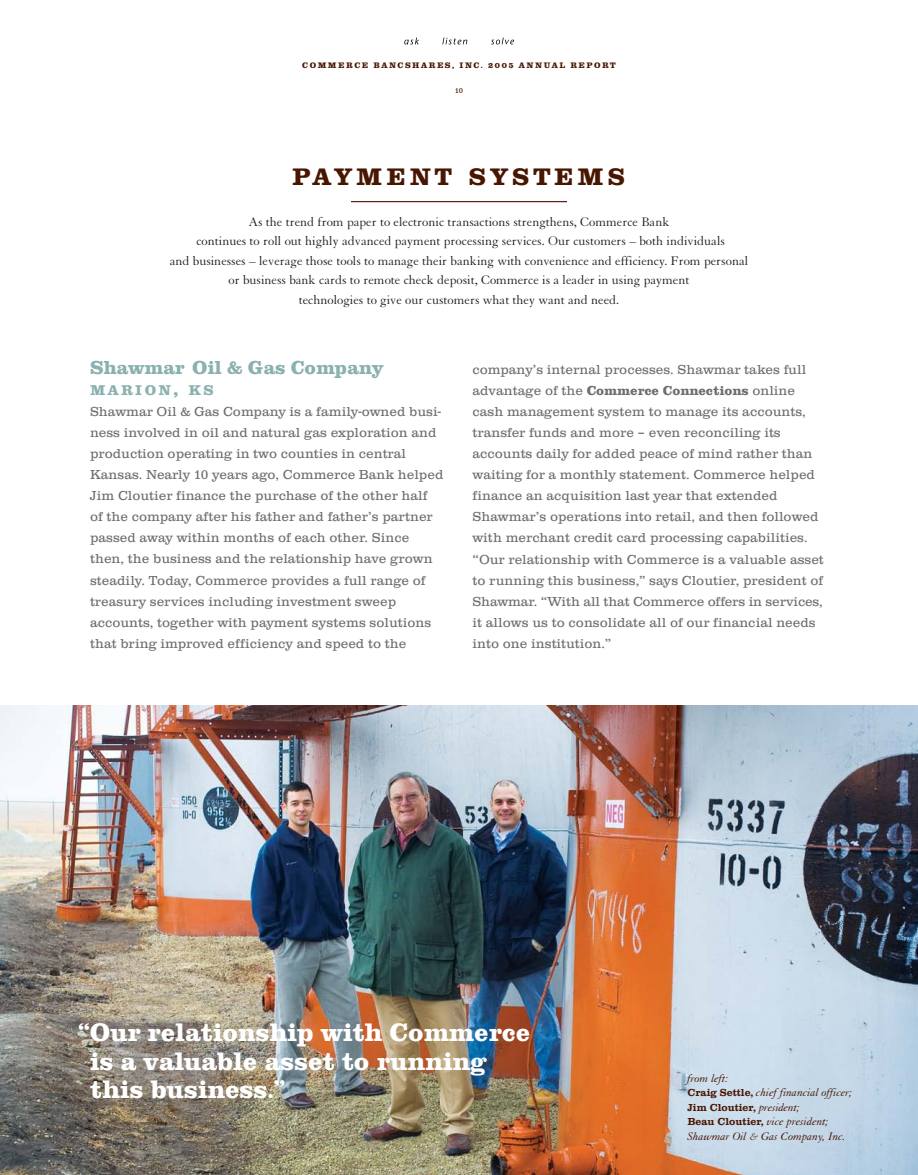
<style>
.page{position:relative;width:918px;height:1175px;background:#fff}
.page>*{position:absolute;margin:0;border:0;box-sizing:border-box;transform-origin:0 0}
.t1{font:700 26.25px/28.5px "Clarendon T Extr";color:#fff}
.t2{font:700 24.75px "Clarendon T Extr";letter-spacing:.165em;color:#481600}
.t3{font:700 19.5px "Clarendon T Extr";color:#8ab0af}
.t4{font:700 14.7px "Clarendon T Extr";letter-spacing:.165em;color:#8ab0af}
.t5{font:13.5px/21px "Clarendon T Ligh";color:#6c6e70}
.t6{font:13.5px/19.5px "Granjon";color:#231f20;text-align:center}
.t7{font:italic 12px/14.4px "Granjon";color:#481600}
.t8{font:700 10.5px "Clarendon T";color:#481600}
.t9{font:700 8.25px "Clarendon T Extr";letter-spacing:.19em;color:#481600}
.t10{font:7.5px "Clarendon T Ligh";color:#481600}
.s1{font-size:19.5px}
.s2{font-family:"Clarendon T Extr";font-weight:700}
.s3{font-family:"Clarendon T";font-weight:700;font-style:normal;font-size:10.5px}
.s4{font-family:"Granjon";font-weight:400;font-style:italic;font-size:12px}
</style>
<div class="page">
<svg style="left:404px;top:38px;width:15px;height:6px"></svg>
<svg style="left:442px;top:38px;width:25px;height:6px"></svg>
<svg style="left:491px;top:38px;width:23px;height:6px"></svg>
<img style="left:0;top:705px;width:918px;height:469px">
<hr style="left:351px;top:201px;width:216px;height:1px;background:#481600">
<p class="t9" style="left:302px;top:63px;width:315px">COMMERCE BANCSHARES, INC. 2005 ANNUAL REPORT</p>
<p class="t10" style="left:455px;top:88px;width:10px">10</p>
<h2 class="t2" style="left:292px;top:169px;width:334px">PAYMENT SYSTEMS</h2>
<p class="t6" style="left:170px;top:213px;width:580px">As the trend from paper to electronic transactions strengthens, Commerce Bank<br>continues to roll out highly advanced payment processing services. Our customers – both individuals<br>and businesses – leverage those tools to manage their banking with convenience and efficiency. From personal or business bank cards to remote check deposit, Commerce is a leader in using payment<br>technologies to give our customers what they want and need.</p>
<h3 class="t3" style="left:90px;top:361px;width:295px">Shawmar Oil &amp; Gas Company</h3>
<p class="t4" style="left:90px;top:385px;width:125px">MARION<span class="s1">,</span> KS</p>
<p class="t5" style="left:90px;top:403px;width:355px">Shawmar Oil &amp; Gas Company is a family-owned busi&shy;ness involved in oil and natural gas exploration and production operating in two counties in central Kansas. Nearly 10 years ago, Commerce Bank helped Jim Cloutier finance the purchase of the other half of the company after his father and father’s partner passed away within months of each other. Since then, the business and the relationship have grown steadily. Today, Commerce provides a full range of treasury services including investment sweep accounts, together with payment systems solutions that bring improved efficiency and speed to the</p>
<p class="t5" style="left:472px;top:361px;width:353px">company’s internal processes. Shawmar takes full advantage of the <span class="s2">Commerce Connections</span> online cash management system to manage its accounts, transfer funds and more – even reconciling its accounts daily for added peace of mind rather than waiting for a monthly statement. Commerce helped finance an acquisition last year that extended Shawmar’s operations into retail, and then followed with merchant credit card processing capabilities. “Our relationship with Commerce is a valuable asset to running this business,” says Cloutier, president of Shawmar. “With all that Commerce offers in services, it allows us to consolidate all of our financial needs into one institution.”</p>
<h1 class="t1" style="left:90px;top:1021px;width:442px;text-indent:-12px">“Our relationship with Commerce is a valuable asset to running this business.”</h1>
<p class="t7" style="left:687px;top:1072px;width:166px">from left:<br><span class="s3">Craig Settle,</span> chief financial officer;</p>
<p class="t8" style="left:687px;top:1103px;width:114px">Jim Cloutier, <span class="s4">president;</span></p>
<p class="t7" style="left:687px;top:1115px;width:160px"><span class="s3">Beau Cloutier,</span> vice president;<br>Shawmar Oil &amp; Gas Company, Inc.</p>
</div>
